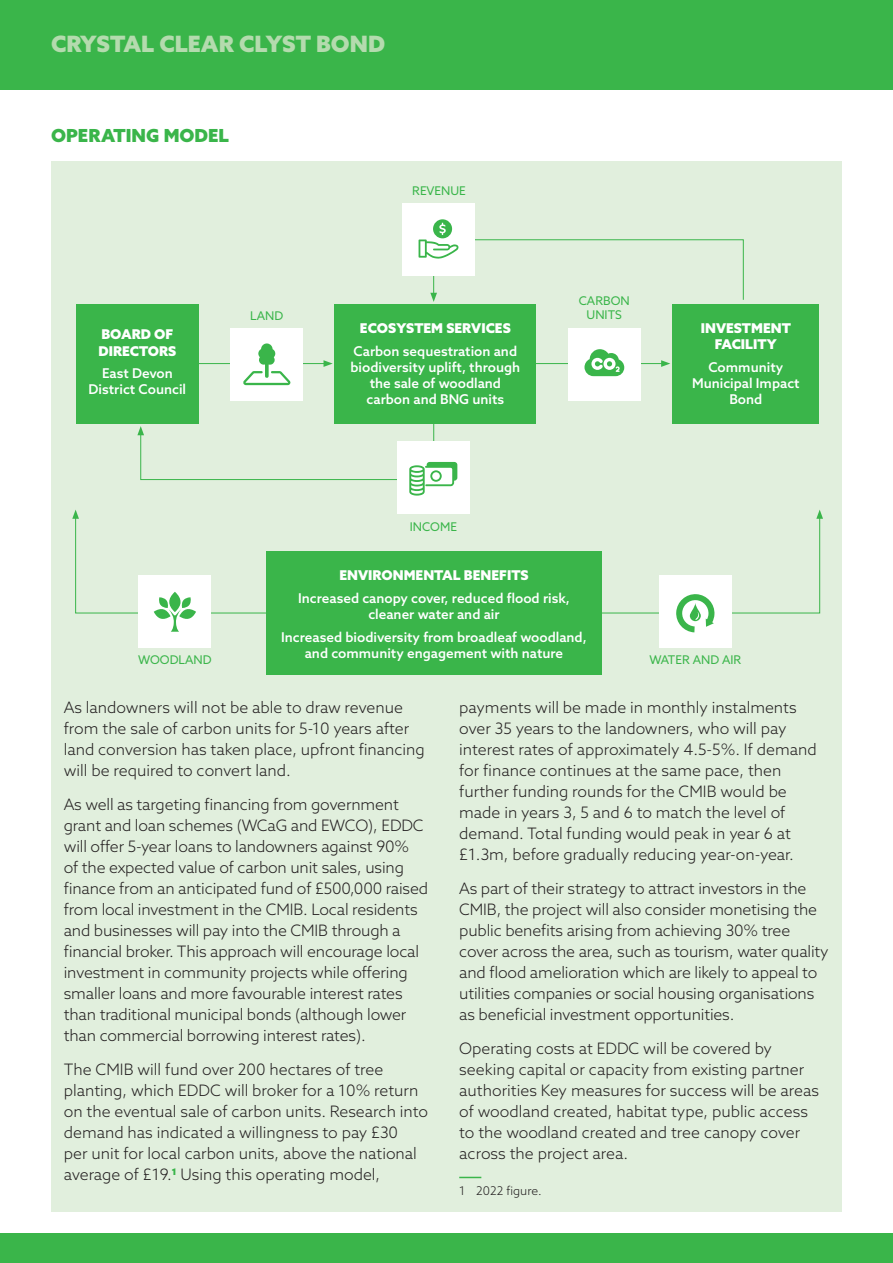
<style>
.page{position:relative;width:893px;height:1263px;background:#fff}
.page>*{position:absolute;margin:0;border:0;box-sizing:border-box;transform-origin:0 0}
.t1{font:900 22.5px "Azo Sans";color:#b4dbae}
.t2{font:900 18px "Azo Sans";color:#3ab54a}
.t3{font:300 15.75px/21px "Azo Sans";letter-spacing:-.01em;color:#231f20}
.t4{font:500 13.5px/16.2px "Azo Sans";color:#fff;text-align:center}
.t5{font:900 13.5px/16.2px "Azo Sans";color:#fff}
.t6{font:12px/14.4px "Azo Sans";color:#3ab54a;text-align:center}
.t7{font:300 12px "Azo Sans";color:#231f20}
</style>
<div class="page">
<div style="left:0;top:0;width:893px;height:89px;background:#3ab54a"></div>
<div style="left:0;top:1233px;width:893px;height:30px;background:#3ab54a"></div>
<div style="left:51px;top:162px;width:791px;height:1050px;background:#e1efdd"></div>
<div style="left:403px;top:204px;width:72px;height:72px;background:#fff"></div>
<svg style="left:419px;top:219px;width:325px;height:83px"></svg>
<div style="left:335px;top:304px;width:201px;height:119px;background:#3ab54a"></div>
<div style="left:76px;top:304px;width:123px;height:119px;background:#3ab54a"></div>
<div style="left:672px;top:304px;width:147px;height:119px;background:#3ab54a"></div>
<hr style="left:192px;top:363px;width:134px;height:1px;background:#3ab54a">
<svg style="left:323px;top:360px;width:10px;height:7px"></svg>
<hr style="left:529px;top:363px;width:134px;height:1px;background:#3ab54a">
<svg style="left:661px;top:360px;width:9px;height:7px"></svg>
<div style="left:231px;top:328px;width:72px;height:72px;background:#fff"></div>
<svg style="left:243px;top:343px;width:47px;height:42px"></svg>
<hr style="left:433px;top:420px;width:1px;height:37px;background:#3ab54a">
<div style="left:397px;top:441px;width:73px;height:73px;background:#fff"></div>
<svg style="left:137px;top:426px;width:320px;height:70px"></svg>
<svg style="left:816px;top:510px;width:7px;height:9px"></svg>
<svg style="left:72px;top:510px;width:7px;height:9px"></svg>
<div style="left:266px;top:552px;width:336px;height:123px;background:#3ab54a"></div>
<div style="left:139px;top:576px;width:72px;height:72px;background:#fff"></div>
<svg style="left:154px;top:592px;width:42px;height:40px"></svg>
<div style="left:659px;top:576px;width:72px;height:72px;background:#fff"></div>
<svg style="left:676px;top:594px;width:39px;height:38px"></svg>
<svg style="left:459px;top:1177px;width:22px;height:1px"></svg>
<div style="left:568px;top:328px;width:72px;height:72px;background:#fff"></div>
<svg style="left:584px;top:349px;width:40px;height:27px"></svg>
<h1 class="t1" style="left:51px;top:29px;width:336px">CRYSTAL CLEAR CLYST BOND</h1>
<p class="t2" style="left:51px;top:123px;width:180px">OPERATING MODEL</p>
<p class="t5" style="left:98px;top:326px;width:79px">BOARD OF<br>DIRECTORS</p>
<p class="t4" style="left:89px;top:365px;width:99px">East Devon<br>District Council</p>
<p class="t6" style="left:250px;top:308px;width:35px">LAND</p>
<p class="t6" style="left:412px;top:183px;width:55px">REVENUE</p>
<p class="t5" style="left:360px;top:320px;width:152px">ECOSYSTEM SERVICES</p>
<p class="t4" style="left:350px;top:342px;width:171px">Carbon sequestration and biodiversity uplift, through the sale of woodland carbon and BNG units</p>
<p class="t6" style="left:579px;top:293px;width:52px">CARBON<br>UNITS</p>
<p class="t5" style="left:701px;top:320px;width:92px;text-align:center">INVESTMENT<br>FACILITY</p>
<p class="t4" style="left:692px;top:359px;width:109px">Community<br>Municipal Impact<br>Bond</p>
<p class="t6" style="left:410px;top:519px;width:49px">INCOME</p>
<p class="t5" style="left:339px;top:567px;width:191px">ENVIRONMENTAL BENEFITS</p>
<p class="t4" style="left:298px;top:590px;width:273px">Increased canopy cover, reduced flood risk, cleaner water and air</p>
<p class="t4" style="left:281px;top:628px;width:307px">Increased biodiversity from broadleaf woodland, and community engagement with nature</p>
<p class="t6" style="left:138px;top:652px;width:75px">WOODLAND</p>
<p class="t6" style="left:649px;top:652px;width:93px">WATER AND AIR</p>
<p class="t3" style="left:64px;top:697px;width:363px">As landowners will not be able to draw revenue from the sale of carbon units for 5-10 years after land conversion has taken place, upfront financing will be required to convert land.</p>
<p class="t3" style="left:64px;top:794px;width:366px">As well as targeting financing from government grant and loan schemes (WCaG and EWCO), EDDC will offer 5-year loans to landowners against 90%<br>of the expected value of carbon unit sales, using finance from an anticipated fund of £500,000 raised from local investment in the CMIB. Local residents and businesses will pay into the CMIB through a financial broker. This approach will encourage local investment in community projects while offering smaller loans and more favourable interest rates than traditional municipal bonds (although lower than commercial borrowing interest rates).</p>
<p class="t3" style="left:64px;top:1058px;width:366px">The CMIB will fund over 200 hectares of tree planting, which EDDC will broker for a 10% return on the eventual sale of carbon units. Research into demand has indicated a willingness to pay £30<br>per unit for local carbon units, above the national average of £19.<sup>1</sup> Using this operating model,</p>
<p class="t3" style="left:459px;top:697px;width:359px">payments will be made in monthly instalments over 35 years to the landowners, who will pay interest rates of approximately 4.5-5%. If demand for finance continues at the same pace, then further funding rounds for the CMIB would be made in years 3, 5 and 6 to match the level of demand. Total funding would peak in year 6 at £1.3m, before gradually reducing year-on-year.</p>
<p class="t3" style="left:459px;top:878px;width:371px">As part of their strategy to attract investors in the CMIB, the project will also consider monetising the public benefits arising from achieving 30% tree cover across the area, such as tourism, water quality and flood amelioration which are likely to appeal to utilities companies or social housing organisations as beneficial investment opportunities.</p>
<p class="t3" style="left:459px;top:1037px;width:361px">Operating costs at EDDC will be covered by seeking capital or capacity from existing partner authorities Key measures for success will be areas of woodland created, habitat type, public access to the woodland created and tree canopy cover across the project area.</p>
<p class="t7" style="left:459px;top:1183px;width:84px">1 2022 figure.</p>
</div>
